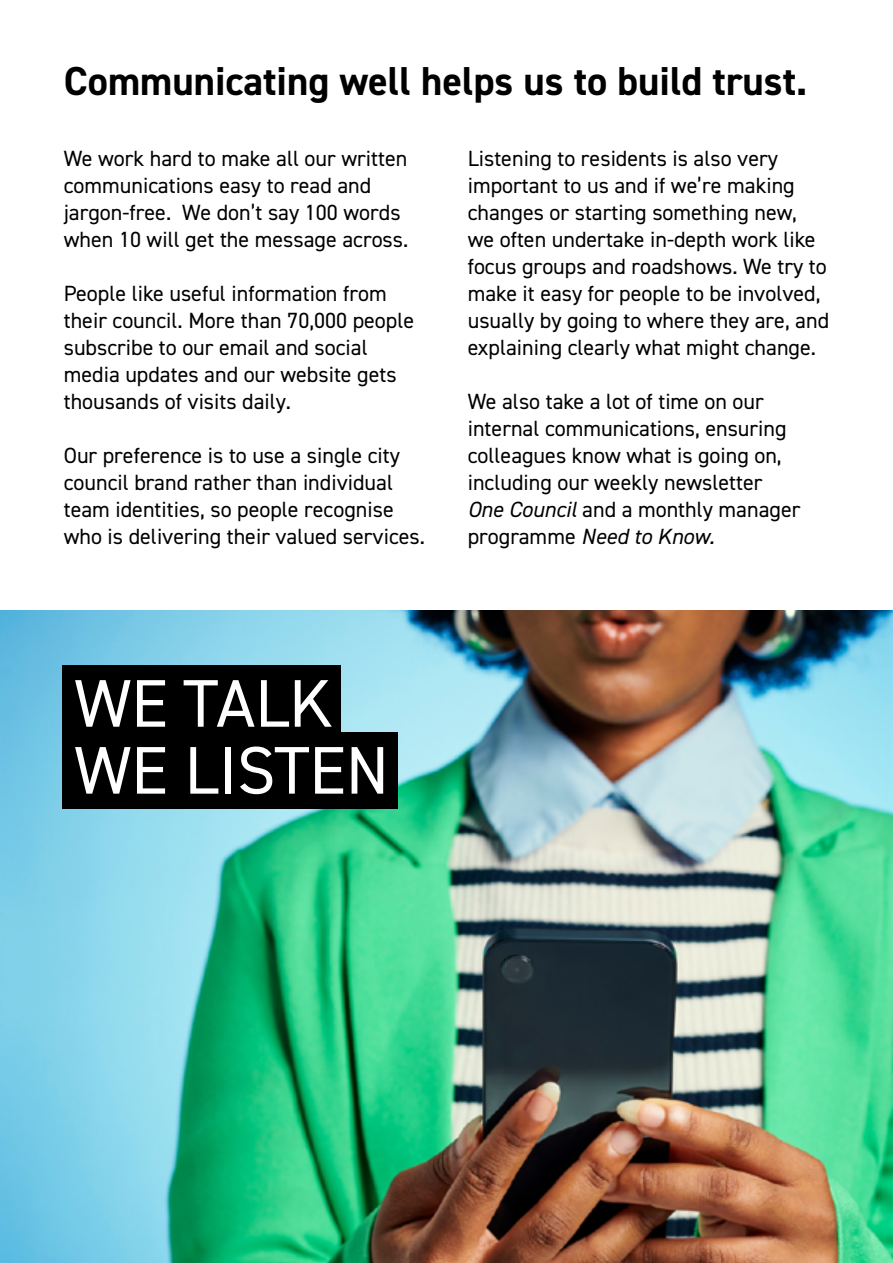
<style>
.page{position:relative;width:893px;height:1263px;background:#fff}
.page>*{position:absolute;margin:0;border:0;box-sizing:border-box;transform-origin:0 0}
.t1{font:67.5px "DIN2014";color:#fff}
.t2{font:700 40.5px "DIN2014";color:#000}
.t3{font:22.05px/27px "DIN2014";color:#000}
.s1{font-style:italic}
</style>
<div class="page">
<img style="left:0;top:610px;width:893px;height:653px">
<div style="left:62px;top:732px;width:335px;height:76px;background:#000"></div>
<div style="left:62px;top:666px;width:279px;height:76px;background:#000"></div>
<h2 class="t2" style="left:64px;top:54px;width:745px">Communicating well helps us to build trust.</h2>
<p class="t3" style="left:64px;top:144px;width:346px">We work hard to make all our written communications easy to read and jargon-free. We don’t say 100 words when 10 will get the message across.</p>
<p class="t3" style="left:64px;top:279px;width:352px">People like useful information from their council. More than 70,000 people subscribe to our email and social media updates and our website gets thousands of visits daily.</p>
<p class="t3" style="left:64px;top:441px;width:363px">Our preference is to use a single city council brand rather than individual team identities, so people recognise who is delivering their valued services.</p>
<p class="t3" style="left:468px;top:144px;width:363px">Listening to residents is also very important to us and if we’re making changes or starting something new,<br>we often undertake in-depth work like focus groups and roadshows. We try to make it easy for people to be involved, usually by going to where they are, and explaining clearly what might change.</p>
<p class="t3" style="left:468px;top:387px;width:334px">We also take a lot of time on our internal communications, ensuring colleagues know what is going on, including our weekly newsletter<br><span class="s1">One Council</span> and a monthly manager programme <span class="s1">Need to Know.</span></p>
<h1 class="t1" style="left:74px;top:661px;width:259px">WE TALK</h1>
<h1 class="t1" style="left:74px;top:728px;width:316px">WE LISTEN</h1>
</div>
